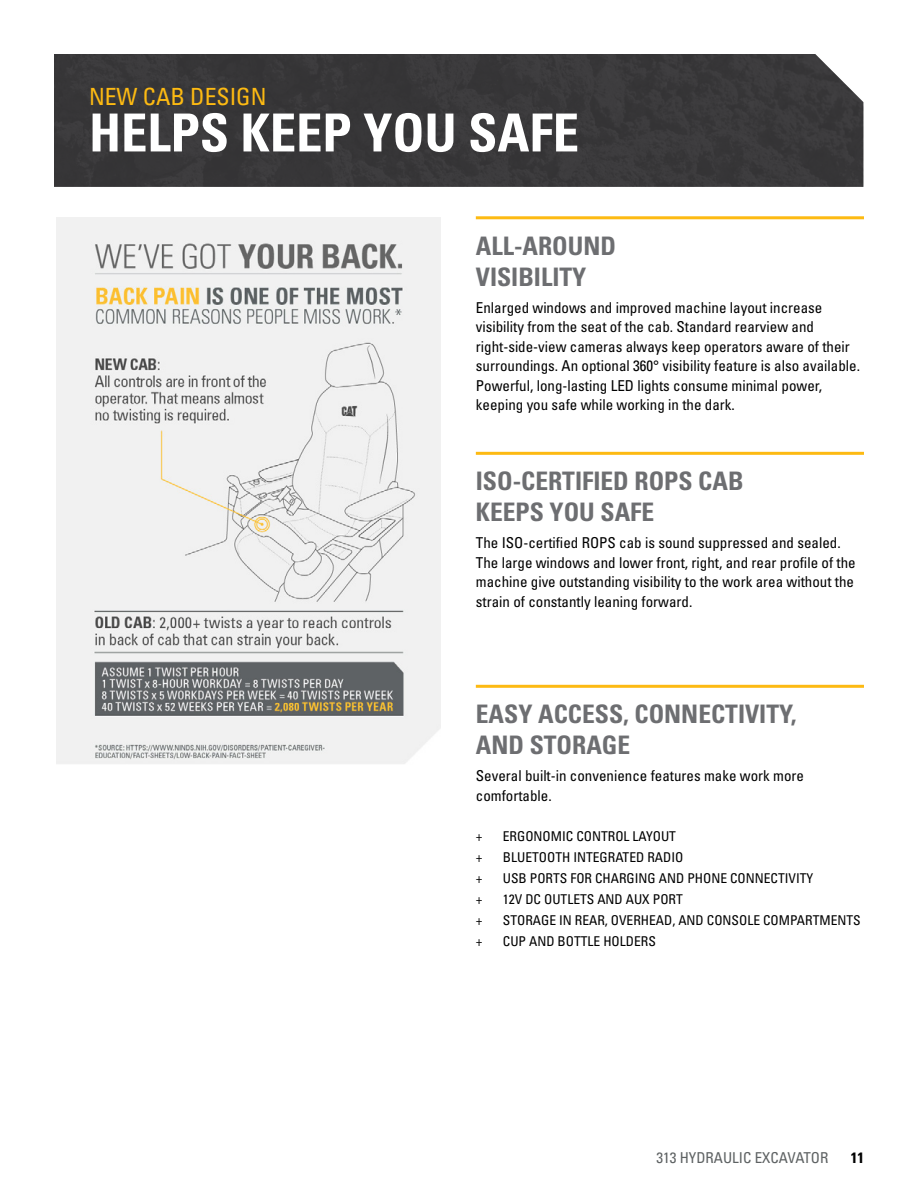
<style>
.page{position:relative;width:918px;height:1188px;background:#fff}
.page>*{position:absolute;margin:0;border:0;box-sizing:border-box;transform-origin:0 0}
.t1{font:700 condensed 52.5px "Univers";color:#fff}
.t2{font:700 condensed 25.5px/30.6px "Univers";color:#6d6e71}
.t3{font:condensed 23.7px "Univers";color:#fdba12}
.t4{font:condensed 15px/19.5px "Univers";color:#000}
.t5{font:condensed 15px "Univers";color:#5e6263}
.t6{font:700 condensed 15px "Univers";color:#000}
.t7{font:condensed 13.5px "Univers";color:#000}
</style>
<div class="page">
<img style="left:56px;top:217px;width:384px;height:547px">
<div style="left:54px;top:54px;width:809px;height:133px;background:#383739"></div>
<hr style="left:476px;top:452px;width:388px;height:3px;background:#fdba12">
<hr style="left:476px;top:216px;width:388px;height:3px;background:#fdba12">
<hr style="left:476px;top:685px;width:388px;height:3px;background:#fdba12">
<h3 class="t3" style="left:89px;top:82px;width:179px">NEW CAB DESIGN</h3>
<h1 class="t1" style="left:89px;top:101px;width:492px">HELPS KEEP YOU SAFE</h1>
<h2 class="t2" style="left:476px;top:230px;width:142px">ALL-AROUND<br>VISIBILITY</h2>
<p class="t4" style="left:476px;top:298px;width:386px">Enlarged windows and improved machine layout increase visibility from the seat of the cab. Standard rearview and right-side-view cameras always keep operators aware of their surroundings. An optional 360° visibility feature is also available.<br>Powerful, long-lasting LED lights consume minimal power, keeping you safe while working in the dark.</p>
<h2 class="t2" style="left:476px;top:466px;width:269px">ISO-CERTIFIED ROPS CAB<br>KEEPS YOU SAFE</h2>
<p class="t4" style="left:476px;top:533px;width:381px">The ISO-certified ROPS cab is sound suppressed and sealed.<br>The large windows and lower front, right, and rear profile of the machine give outstanding visibility to the work area without the strain of constantly leaning forward.</p>
<h2 class="t2" style="left:476px;top:699px;width:322px">EASY ACCESS, CONNECTIVITY,<br>AND STORAGE</h2>
<p class="t4" style="left:476px;top:766px;width:330px">Several built-in convenience features make work more comfortable.</p>
<p class="t7" style="left:476px;top:828px;width:8px">+</p>
<p class="t7" style="left:503px;top:828px;width:175px">ERGONOMIC CONTROL LAYOUT</p>
<p class="t7" style="left:476px;top:849px;width:8px">+</p>
<p class="t7" style="left:503px;top:849px;width:182px">BLUETOOTH INTEGRATED RADIO</p>
<p class="t7" style="left:476px;top:870px;width:8px">+</p>
<p class="t7" style="left:503px;top:870px;width:312px">USB PORTS FOR CHARGING AND PHONE CONNECTIVITY</p>
<p class="t7" style="left:476px;top:891px;width:8px">+</p>
<p class="t7" style="left:503px;top:891px;width:181px">12V DC OUTLETS AND AUX PORT</p>
<p class="t7" style="left:476px;top:912px;width:8px">+</p>
<p class="t7" style="left:503px;top:912px;width:359px">STORAGE IN REAR, OVERHEAD, AND CONSOLE COMPARTMENTS</p>
<p class="t7" style="left:476px;top:933px;width:8px">+</p>
<p class="t7" style="left:503px;top:933px;width:154px">CUP AND BOTTLE HOLDERS</p>
<p class="t5" style="left:656px;top:1148px;width:173px">313 HYDRAULIC EXCAVATOR</p>
<p class="t6" style="left:851px;top:1148px;width:15px">11</p>
</div>
